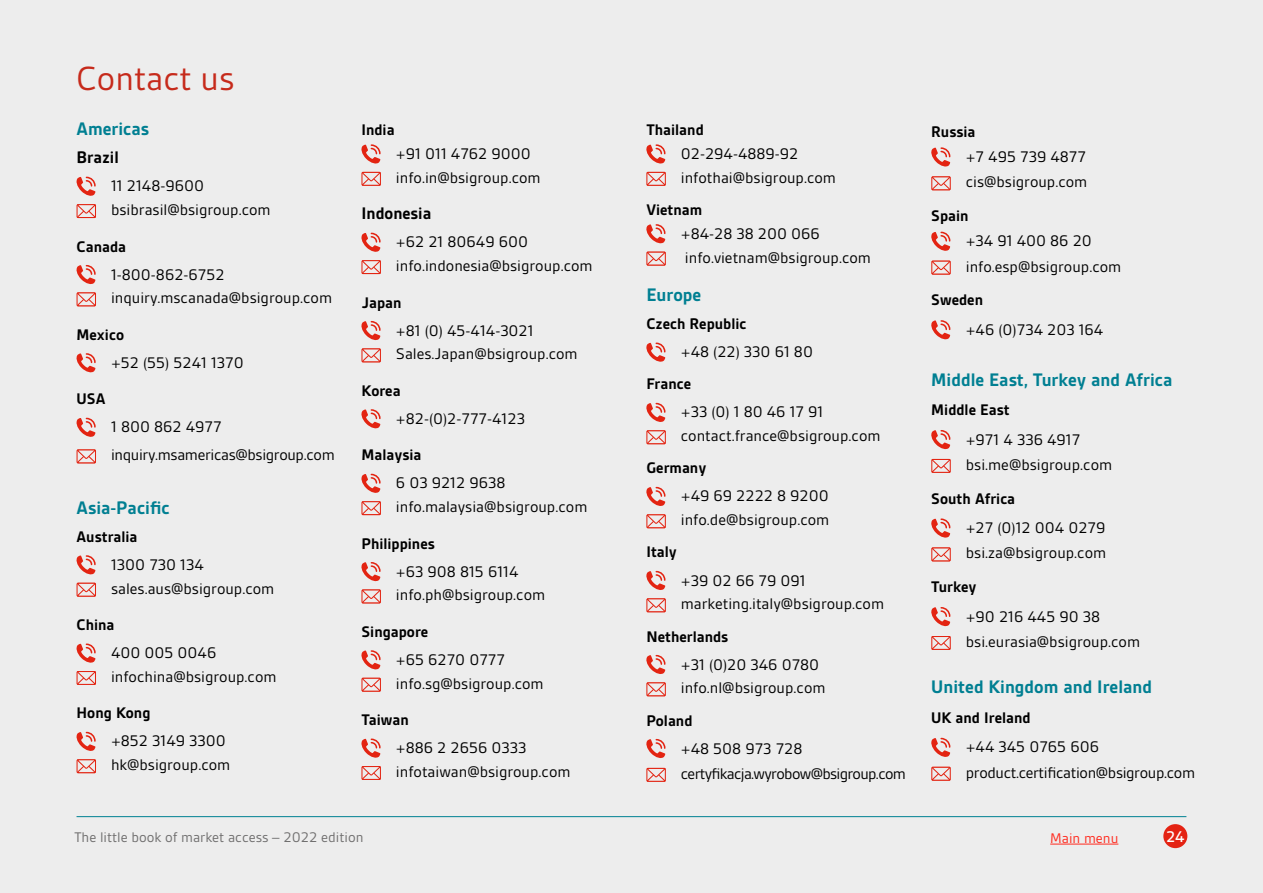
<style>
.page{position:relative;width:1263px;height:893px;background:#ededed}
.page>*{position:absolute;margin:0;border:0;box-sizing:border-box;transform-origin:0 0}
.t1{font:36px "BSI Gesta";color:#c62a1b}
.t2{font:700 19.5px "BSI Gesta";color:#007f92}
.t3{font:700 18px "BSI Gesta";color:#000}
.t4{font:500 16.65px "BSI Gesta";color:#fff}
.t5{font:16.5px/23.7px "BSI Gesta";color:#000}
.t6{font:700 16.5px "BSI Gesta";color:#000}
.t7{font:16.5px/28px "BSI Gesta";letter-spacing:-.02em;color:#000}
.t8{font:16.5px/25.2px "BSI Gesta";letter-spacing:-.04em;color:#000}
.t9{font:15px "BSI Gesta";color:#706f6f}
.t10{font:15px "BSI Gesta";color:#ff2b1f}
</style>
<div class="page">
<div style="left:1163px;top:824px;width:24px;height:24px;background:#e42313;border-radius:50%"></div>
<hr style="left:77px;top:816px;width:1109px;height:1px;background:#008193">
<svg style="left:76px;top:176px;width:20px;height:20px"></svg>
<svg style="left:76px;top:204px;width:20px;height:15px"></svg>
<svg style="left:76px;top:265px;width:20px;height:20px"></svg>
<svg style="left:76px;top:292px;width:20px;height:15px"></svg>
<svg style="left:76px;top:353px;width:20px;height:20px"></svg>
<svg style="left:76px;top:417px;width:20px;height:20px"></svg>
<svg style="left:76px;top:449px;width:20px;height:15px"></svg>
<svg style="left:76px;top:555px;width:20px;height:20px"></svg>
<svg style="left:76px;top:582px;width:20px;height:15px"></svg>
<svg style="left:76px;top:643px;width:20px;height:20px"></svg>
<svg style="left:76px;top:671px;width:20px;height:14px"></svg>
<svg style="left:76px;top:731px;width:20px;height:20px"></svg>
<svg style="left:76px;top:759px;width:20px;height:15px"></svg>
<svg style="left:361px;top:144px;width:20px;height:20px"></svg>
<svg style="left:361px;top:171px;width:20px;height:15px"></svg>
<svg style="left:361px;top:232px;width:20px;height:20px"></svg>
<svg style="left:361px;top:260px;width:20px;height:15px"></svg>
<svg style="left:361px;top:321px;width:20px;height:20px"></svg>
<svg style="left:361px;top:348px;width:20px;height:15px"></svg>
<svg style="left:361px;top:409px;width:20px;height:20px"></svg>
<svg style="left:361px;top:473px;width:20px;height:20px"></svg>
<svg style="left:361px;top:501px;width:20px;height:15px"></svg>
<svg style="left:361px;top:562px;width:20px;height:20px"></svg>
<svg style="left:361px;top:589px;width:20px;height:15px"></svg>
<svg style="left:361px;top:650px;width:20px;height:20px"></svg>
<svg style="left:361px;top:677px;width:20px;height:15px"></svg>
<svg style="left:361px;top:738px;width:20px;height:20px"></svg>
<svg style="left:361px;top:766px;width:20px;height:14px"></svg>
<svg style="left:646px;top:144px;width:20px;height:20px"></svg>
<svg style="left:646px;top:171px;width:20px;height:15px"></svg>
<svg style="left:646px;top:224px;width:20px;height:20px"></svg>
<svg style="left:646px;top:251px;width:20px;height:15px"></svg>
<svg style="left:646px;top:342px;width:20px;height:20px"></svg>
<svg style="left:646px;top:402px;width:20px;height:20px"></svg>
<svg style="left:646px;top:430px;width:20px;height:15px"></svg>
<svg style="left:646px;top:486px;width:20px;height:20px"></svg>
<svg style="left:646px;top:514px;width:20px;height:15px"></svg>
<svg style="left:646px;top:570px;width:20px;height:20px"></svg>
<svg style="left:646px;top:598px;width:20px;height:15px"></svg>
<svg style="left:646px;top:654px;width:20px;height:20px"></svg>
<svg style="left:646px;top:682px;width:20px;height:15px"></svg>
<svg style="left:646px;top:738px;width:20px;height:20px"></svg>
<svg style="left:646px;top:767px;width:20px;height:15px"></svg>
<svg style="left:931px;top:147px;width:20px;height:20px"></svg>
<svg style="left:931px;top:176px;width:20px;height:15px"></svg>
<svg style="left:931px;top:231px;width:20px;height:20px"></svg>
<svg style="left:931px;top:260px;width:20px;height:15px"></svg>
<svg style="left:931px;top:320px;width:20px;height:20px"></svg>
<svg style="left:931px;top:430px;width:20px;height:20px"></svg>
<svg style="left:931px;top:458px;width:20px;height:15px"></svg>
<svg style="left:931px;top:518px;width:20px;height:20px"></svg>
<svg style="left:931px;top:547px;width:20px;height:15px"></svg>
<svg style="left:931px;top:607px;width:20px;height:20px"></svg>
<svg style="left:931px;top:636px;width:20px;height:14px"></svg>
<svg style="left:931px;top:737px;width:20px;height:20px"></svg>
<svg style="left:931px;top:766px;width:20px;height:15px"></svg>
<hr style="left:1050px;top:844px;width:68px;height:1px;background:#ff2b1f">
<h1 class="t1" style="left:77px;top:60px;width:159px">Contact us</h1>
<p class="t2" style="left:77px;top:119px;width:74px">Americas</p>
<p class="t3" style="left:77px;top:148px;width:44px">Brazil</p>
<p class="t5" style="left:111px;top:174px;width:161px">11 2148-9600 bsibrasil@bsigroup.com</p>
<p class="t6" style="left:77px;top:238px;width:51px">Canada</p>
<p class="t5" style="left:111px;top:262px;width:223px">1-800-862-6752 inquiry.mscanada@bsigroup.com</p>
<p class="t6" style="left:77px;top:326px;width:49px">Mexico</p>
<p class="t5" style="left:111px;top:351px;width:134px">+52 (55) 5241 1370</p>
<p class="t6" style="left:77px;top:390px;width:30px">USA</p>
<p class="t7" style="left:111px;top:413px;width:225px">1 800 862 4977 inquiry.msamericas@bsigroup.com</p>
<p class="t2" style="left:77px;top:497px;width:95px">Asia-Pacific</p>
<p class="t6" style="left:77px;top:528px;width:63px">Australia</p>
<p class="t5" style="left:111px;top:553px;width:165px">1300 730 134 sales.aus@bsigroup.com</p>
<p class="t6" style="left:77px;top:616px;width:40px">China</p>
<p class="t5" style="left:111px;top:641px;width:167px">400 005 0046 infochina@bsigroup.com</p>
<p class="t6" style="left:77px;top:704px;width:75px">Hong Kong</p>
<p class="t5" style="left:111px;top:729px;width:121px">+852 3149 3300 hk@bsigroup.com</p>
<p class="t6" style="left:361px;top:121px;width:35px">India</p>
<p class="t5" style="left:396px;top:142px;width:146px">+91 011 4762 9000 info.in@bsigroup.com</p>
<p class="t3" style="left:361px;top:204px;width:71px">Indonesia</p>
<p class="t5" style="left:396px;top:230px;width:198px">+62 21 80649 600 info.indonesia@bsigroup.com</p>
<p class="t6" style="left:361px;top:294px;width:42px">Japan</p>
<p class="t5" style="left:396px;top:318px;width:183px">+81 (0) 45-414-3021<br>Sales.Japan@bsigroup.com</p>
<p class="t6" style="left:361px;top:382px;width:41px">Korea</p>
<p class="t5" style="left:396px;top:407px;width:131px">+82-(0)2-777-4123</p>
<p class="t6" style="left:361px;top:446px;width:61px">Malaysia</p>
<p class="t5" style="left:396px;top:471px;width:193px">6 03 9212 9638 info.malaysia@bsigroup.com</p>
<p class="t6" style="left:361px;top:535px;width:75px">Philippines</p>
<p class="t5" style="left:396px;top:559px;width:151px">+63 908 815 6114 info.ph@bsigroup.com</p>
<p class="t6" style="left:361px;top:623px;width:68px">Singapore</p>
<p class="t5" style="left:396px;top:648px;width:149px">+65 6270 0777 info.sg@bsigroup.com</p>
<p class="t6" style="left:361px;top:711px;width:49px">Taiwan</p>
<p class="t5" style="left:396px;top:736px;width:176px">+886 2 2656 0333 infotaiwan@bsigroup.com</p>
<p class="t6" style="left:646px;top:121px;width:59px">Thailand</p>
<p class="t5" style="left:681px;top:142px;width:157px">02-294-4889-92 infothai@bsigroup.com</p>
<p class="t6" style="left:646px;top:201px;width:57px">Vietnam</p>
<p class="t5" style="left:681px;top:222px;width:192px">+84-28 38 200 066 info.vietnam@bsigroup.com</p>
<p class="t2" style="left:646px;top:285px;width:56px">Europe</p>
<p class="t6" style="left:646px;top:315px;width:102px">Czech Republic</p>
<p class="t5" style="left:681px;top:340px;width:134px">+48 (22) 330 61 80</p>
<p class="t6" style="left:646px;top:376px;width:46px">France</p>
<p class="t5" style="left:681px;top:400px;width:201px">+33 (0) 1 80 46 17 91 contact.france@bsigroup.com</p>
<p class="t6" style="left:646px;top:460px;width:61px">Germany</p>
<p class="t5" style="left:681px;top:484px;width:150px">+49 69 2222 8 9200 info.de@bsigroup.com</p>
<p class="t6" style="left:646px;top:544px;width:32px">Italy</p>
<p class="t5" style="left:681px;top:568px;width:205px">+39 02 66 79 091 marketing.italy@bsigroup.com</p>
<p class="t6" style="left:646px;top:628px;width:83px">Netherlands</p>
<p class="t5" style="left:681px;top:652px;width:146px">+31 (0)20 346 0780 info.nl@bsigroup.com</p>
<p class="t6" style="left:646px;top:712px;width:48px">Poland</p>
<p class="t8" style="left:681px;top:736px;width:227px">+48 508 973 728 certyfikacja.wyrobow@bsigroup.com</p>
<p class="t6" style="left:931px;top:123px;width:46px">Russia</p>
<p class="t5" style="left:966px;top:144px;width:123px;line-height:25.2px">+7 495 739 4877 cis@bsigroup.com</p>
<p class="t6" style="left:931px;top:207px;width:39px">Spain</p>
<p class="t5" style="left:966px;top:228px;width:157px;line-height:25.2px">+34 91 400 86 20 info.esp@bsigroup.com</p>
<p class="t6" style="left:931px;top:291px;width:53px">Sweden</p>
<p class="t5" style="left:966px;top:318px;width:139px">+46 (0)734 203 164</p>
<p class="t2" style="left:931px;top:369px;width:243px">Middle East, Turkey and Africa</p>
<p class="t6" style="left:931px;top:401px;width:80px">Middle East</p>
<p class="t5" style="left:966px;top:427px;width:148px;line-height:25.2px">+971 4 336 4917 bsi.me@bsigroup.com</p>
<p class="t6" style="left:931px;top:490px;width:85px">South Africa</p>
<p class="t5" style="left:966px;top:515px;width:142px;line-height:25.2px">+27 (0)12 004 0279 bsi.za@bsigroup.com</p>
<p class="t6" style="left:931px;top:578px;width:47px">Turkey</p>
<p class="t5" style="left:966px;top:604px;width:176px;line-height:25.2px">+90 216 445 90 38 bsi.eurasia@bsigroup.com</p>
<p class="t2" style="left:931px;top:677px;width:222px">United Kingdom and Ireland</p>
<p class="t6" style="left:931px;top:709px;width:101px">UK and Ireland</p>
<p class="t7" style="left:966px;top:735px;width:231px;line-height:25.2px">+44 345 0765 606 product.certification@bsigroup.com</p>
<p class="t9" style="left:74px;top:829px;width:291px">The little book of market access – 2022 edition</p>
<p class="t4" style="left:1166px;top:828px;width:20px">24</p>
<p class="t10" style="left:1050px;top:830px;width:70px">Main menu</p>
</div>
